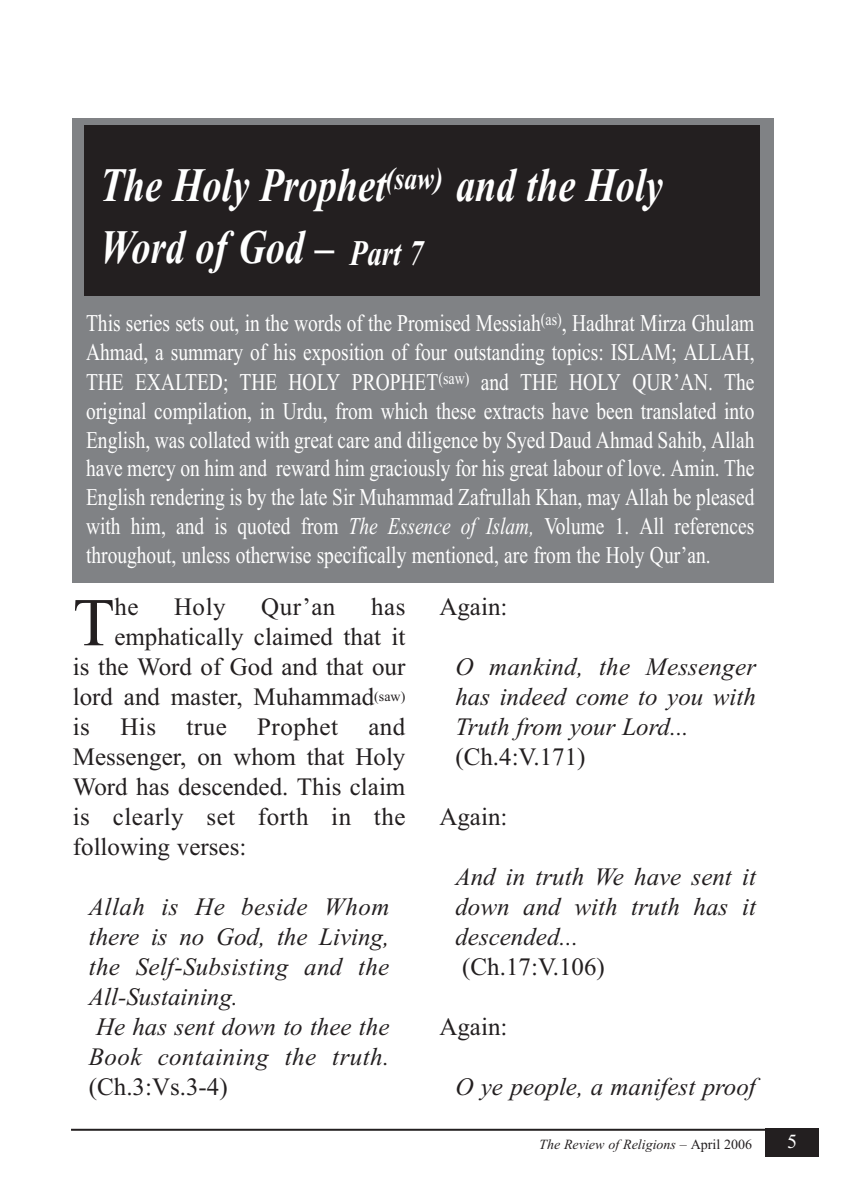
<style>
.page{position:relative;width:842px;height:1191px;background:#fff}
.page>*{position:absolute;margin:0;border:0;box-sizing:border-box;transform-origin:0 0}
.t1{font:68.2px "Times New Roman";color:#231f20}
.t2{font:italic 700 48px/62px "Times New Roman";color:#fff;scale:.8 1}
.t3{font:italic 25px/30px "Times New Roman";color:#231f20;text-align:justify}
.t4{font:25px "Times New Roman";color:#231f20}
.t5{font:25px "Times New Roman";letter-spacing:.02em;color:#231f20}
.t6{font:24px/29px "Times New Roman";color:#fff;text-align:justify;scale:.81 1}
.t7{font:20px "Times New Roman";color:#fff}
.t8{font:italic 14px "Times New Roman";color:#231f20}
.s1{font-size:36px}
.s2{font-size:24.6px}
.s3{font-style:italic}
.s4{font-style:normal}
</style>
<div class="page">
<div style="left:765px;top:1128px;width:54px;height:29px;background:#231f20"></div>
<hr style="left:71px;top:1128px;width:694px;height:2px;background:#231f20">
<div style="left:73px;top:118px;width:701px;height:464px;background:#808285"></div>
<div style="left:85px;top:125px;width:675px;height:170px;background:#231f20"></div>
<h2 class="t2" style="left:100px;top:153px;width:705px">The Holy Prophet<sup>(saw)</sup> and the Holy<br>Word of God – <span class="s1">Part 7</span></h2>
<p class="t6" style="left:86px;top:308px;width:827px">This series sets out, in the words of the Promised Messiah<sup>(as)</sup><span class="s2">,</span> Hadhrat Mirza Ghulam Ahmad, a summary of his exposition of four outstanding topics: ISLAM; ALLAH, THE EXALTED; THE HOLY PROPHET<sup>(saw)</sup> and THE HOLY QUR’AN. The original compilation, in Urdu, from which these extracts have been translated into English, was collated with great care and diligence by Syed Daud Ahmad Sahib, Allah have mercy on him and reward him graciously for his great labour of love. Amin. The English rendering is by the late Sir Muhammad Zafrullah Khan, may Allah be pleased with him, and is quoted from <span class="s3">The Essence of Islam,</span> Volume 1. All references throughout, unless otherwise specifically mentioned, are from the Holy Qur’an.</p>
<h1 class="t1" style="left:73px;top:582px;width:43px">T</h1>
<p class="t4" style="left:114px;top:592px;width:26px">he</p>
<p class="t4" style="left:174px;top:592px;width:53px">Holy</p>
<p class="t4" style="left:261px;top:592px;width:76px">Qur’an</p>
<p class="t4" style="left:371px;top:592px;width:36px">has</p>
<p class="t4" style="left:114px;top:622px;width:293px">emphatically claimed that it</p>
<p class="t4" style="left:73px;top:652px;width:334px">is the Word of God and that our</p>
<p class="t4" style="left:73px;top:682px;width:334px">lord and master, Muhammad<sup>(saw)</sup></p>
<p class="t5" style="left:73px;top:712px;width:334px">is His true Prophet and</p>
<p class="t4" style="left:73px;top:742px;width:334px">Messenger, on whom that Holy</p>
<p class="t4" style="left:73px;top:772px;width:334px">Word has descended. This claim</p>
<p class="t5" style="left:73px;top:802px;width:334px">is clearly set forth in the</p>
<p class="t4" style="left:73px;top:832px;width:175px">following verses:</p>
<p class="t3" style="left:89px;top:891px;width:302px;text-align:left">Allah is He beside Whom there is no God, the Living, the Self-Subsisting and the<br>All-Sustaining.<br>He has sent down to thee the<br>Book containing the truth.</p>
<p class="t4" style="left:89px;top:1072px;width:140px">(Ch.3:Vs.3-4)</p>
<p class="t4" style="left:439px;top:592px;width:70px">Again:</p>
<p class="t3" style="left:455px;top:651px;width:302px">O mankind, the Messenger has indeed come to you with Truth from your Lord...</p>
<p class="t4" style="left:455px;top:742px;width:132px">(Ch.4:V.171)</p>
<p class="t4" style="left:439px;top:802px;width:70px">Again:</p>
<p class="t3" style="left:455px;top:861px;width:302px">And in truth We have sent it down and with truth has it descended...</p>
<p class="t4" style="left:462px;top:952px;width:144px">(Ch.17:V.106)</p>
<p class="t4" style="left:439px;top:1012px;width:70px">Again:</p>
<p class="t3" style="left:455px;top:1071px;width:302px">O ye people, a manifest proof</p>
<p class="t8" style="left:539px;top:1135px;width:214px">The Review of Religions <span class="s4">– April 2006</span></p>
<p class="t7" style="left:787px;top:1129px;width:11px">5</p>
</div>
